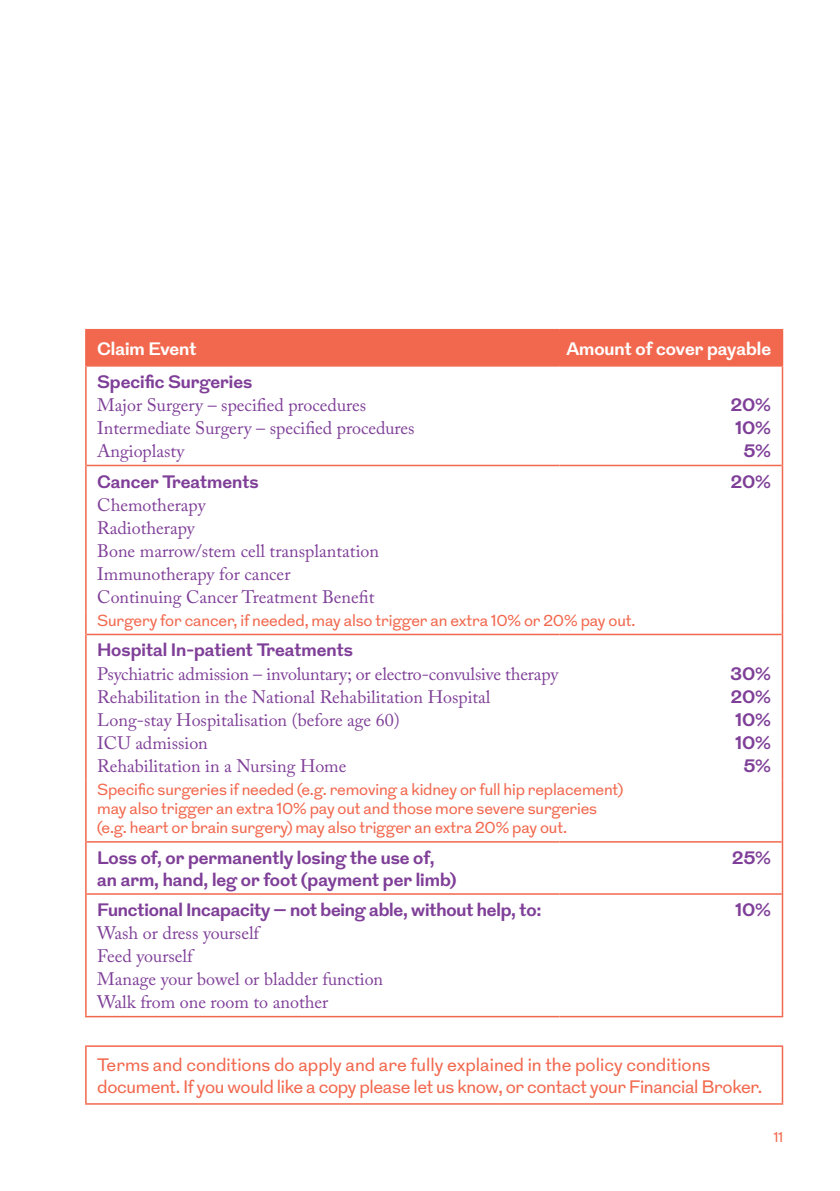
<style>
.page{position:relative;width:840px;height:1191px;background:#fff}
.page>*{position:absolute;margin:0;border:0;box-sizing:border-box;transform-origin:0 0}
.t1{font:18px/23px "Adobe Caslon Pro";color:#7f3f98}
.t2{font:700 18px/23px "Grot";color:#7f3f98;text-align:right}
.t3{font:18px/21.6px "Grot";letter-spacing:-.02em;color:#f2684e}
.t4{font:700 18px "Grot";color:#fff}
.t5{font:16px/19.2px "Grot";letter-spacing:-.01em;color:#f2684e}
.t6{font:14px "Grot";color:#f2684e}
</style>
<div class="page">
<div style="left:87px;top:330px;width:694px;height:35px;background:#f2684e"></div>
<hr style="left:85px;top:329px;width:474px;height:1px;background:#f2684e">
<hr style="left:85px;top:330px;width:2px;height:35px;background:#f2684e">
<hr style="left:85px;top:365px;width:474px;height:1px;background:#f2684e">
<hr style="left:85px;top:366px;width:2px;height:99px;background:#f2684e">
<hr style="left:85px;top:465px;width:2px;height:146px;background:#f2684e">
<hr style="left:85px;top:634px;width:2px;height:146px;background:#f2684e">
<hr style="left:85px;top:842px;width:2px;height:52px;background:#f2684e">
<hr style="left:85px;top:894px;width:2px;height:122px;background:#f2684e">
<hr style="left:87px;top:465px;width:472px;height:1px;background:#f2684e">
<hr style="left:87px;top:893px;width:472px;height:1px;background:#f2684e">
<hr style="left:85px;top:1016px;width:474px;height:1px;background:#f2684e">
<hr style="left:559px;top:329px;width:223px;height:1px;background:#f2684e">
<hr style="left:781px;top:330px;width:1px;height:35px;background:#f2684e">
<hr style="left:559px;top:365px;width:223px;height:1px;background:#f2684e">
<hr style="left:781px;top:366px;width:1px;height:99px;background:#f2684e">
<hr style="left:781px;top:465px;width:1px;height:146px;background:#f2684e">
<hr style="left:781px;top:634px;width:1px;height:146px;background:#f2684e">
<hr style="left:781px;top:842px;width:1px;height:52px;background:#f2684e">
<hr style="left:781px;top:894px;width:1px;height:122px;background:#f2684e">
<hr style="left:559px;top:465px;width:222px;height:1px;background:#f2684e">
<hr style="left:559px;top:893px;width:222px;height:1px;background:#f2684e">
<hr style="left:559px;top:1016px;width:223px;height:1px;background:#f2684e">
<hr style="left:85px;top:611px;width:2px;height:23px;background:#f2684e">
<svg style="left:781px;top:611px;width:1px;height:23px"></svg>
<hr style="left:87px;top:633px;width:472px;height:2px;background:#f2684e">
<hr style="left:559px;top:633px;width:222px;height:2px;background:#f2684e">
<hr style="left:85px;top:780px;width:2px;height:62px;background:#f2684e">
<hr style="left:781px;top:780px;width:1px;height:62px;background:#f2684e">
<hr style="left:87px;top:841px;width:472px;height:1px;background:#f2684e">
<hr style="left:559px;top:841px;width:222px;height:1px;background:#f2684e">
<hr style="left:85px;top:1045px;width:697px;height:2px;background:#f2684e">
<hr style="left:85px;top:1047px;width:2px;height:56px;background:#f2684e">
<hr style="left:781px;top:1047px;width:1px;height:56px;background:#f2684e">
<hr style="left:85px;top:1103px;width:697px;height:1px;background:#f2684e">
<p class="t4" style="left:97px;top:337px;width:101px">Claim Event</p>
<p class="t4" style="left:566px;top:337px;width:206px">Amount of cover payable</p>
<p class="t2" style="left:97px;top:370px;width:156px">Specific Surgeries</p>
<p class="t1" style="left:97px;top:393px;width:319px">Major Surgery – specified procedures<br>Intermediate Surgery – specified procedures<br>Angioplasty</p>
<p class="t2" style="left:730px;top:393px;width:42px">20%<br>10%<br>5%</p>
<p class="t2" style="left:97px;top:470px;width:163px">Cancer Treatments</p>
<p class="t1" style="left:97px;top:493px;width:283px">Chemotherapy<br>Radiotherapy<br>Bone marrow/stem cell transplantation<br>Immunotherapy for cancer<br>Continuing Cancer Treatment Benefit</p>
<p class="t2" style="left:730px;top:470px;width:42px">20%</p>
<p class="t5" style="left:97px;top:611px;width:539px">Surgery for cancer, if needed, may also trigger an extra 10% or 20% pay out.</p>
<p class="t2" style="left:97px;top:639px;width:257px">Hospital In‑patient Treatments</p>
<p class="t1" style="left:97px;top:662px;width:462px">Psychiatric admission – involuntary; or electro-convulsive therapy Rehabilitation in the National Rehabilitation Hospital Long‑stay Hospitalisation (before age 60)<br>ICU admission<br>Rehabilitation in a Nursing Home</p>
<p class="t2" style="left:730px;top:662px;width:42px">30%<br>20%<br>10%<br>10%<br>5%</p>
<p class="t5" style="left:97px;top:780px;width:527px">Specific surgeries if needed (e.g. removing a kidney or full hip replacement) may also trigger an extra 10% pay out and those more severe surgeries (e.g. heart or brain surgery) may also trigger an extra 20% pay out.</p>
<p class="t2" style="left:97px;top:847px;width:360px;line-height:21.6px;text-align:left">Loss of, or permanently losing the use of, an arm, hand, leg or foot (payment per limb)</p>
<p class="t2" style="left:732px;top:846px;width:40px">25%</p>
<p class="t2" style="left:97px;top:898px;width:446px">Functional Incapacity – not being able, without help, to:</p>
<p class="t1" style="left:97px;top:921px;width:287px">Wash or dress yourself<br>Feed yourself<br>Manage your bowel or bladder function<br>Walk from one room to another</p>
<p class="t2" style="left:735px;top:898px;width:37px">10%</p>
<p class="t3" style="left:97px;top:1054px;width:666px">Terms and conditions do apply and are fully explained in the policy conditions document. If you would like a copy please let us know, or contact your Financial Broker.</p>
<p class="t6" style="left:773px;top:1128px;width:11px">11</p>
</div>
